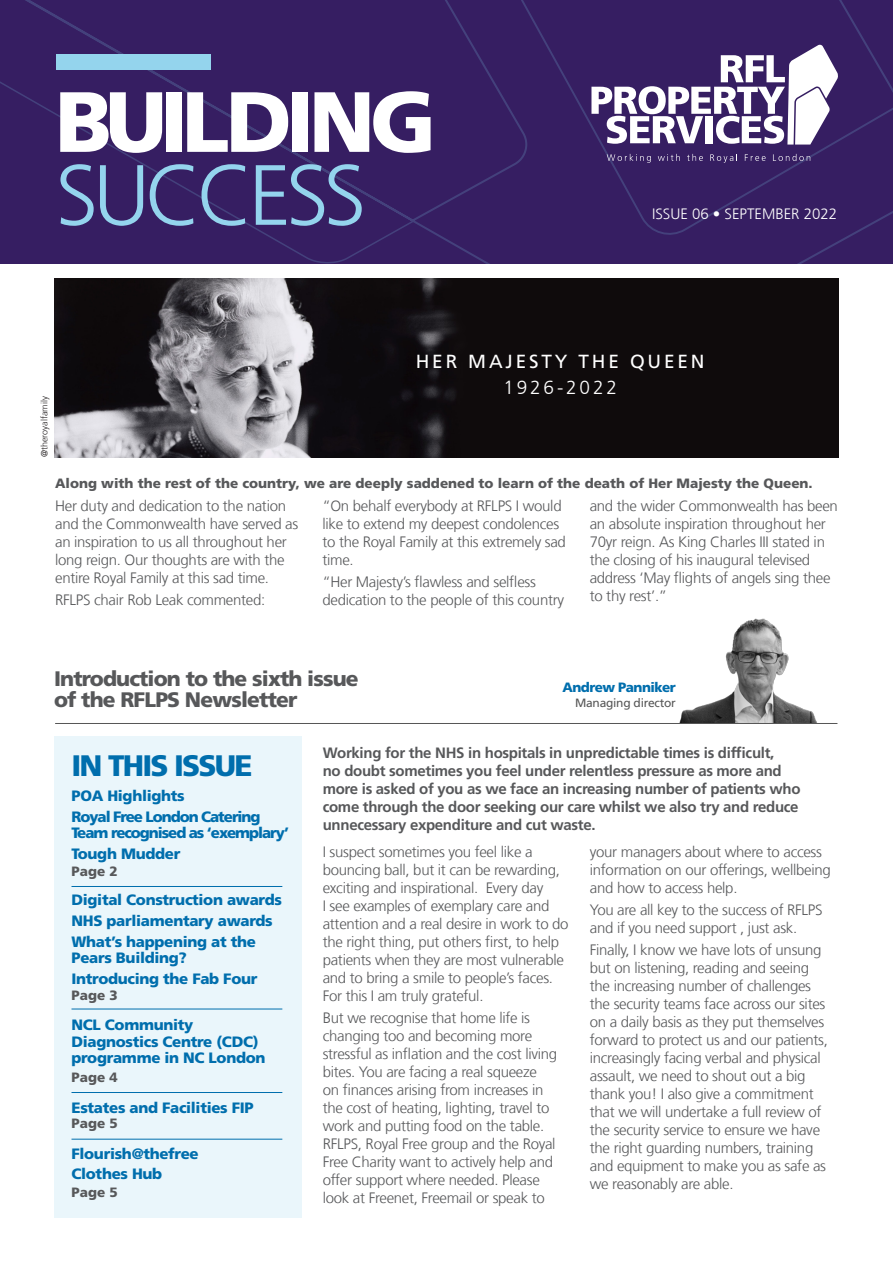
<style>
.page{position:relative;width:893px;height:1263px;background:#fff}
.page>*{position:absolute;margin:0;border:0;box-sizing:border-box;transform-origin:0 0}
.t1{font:900 85.35px "Frutiger LT Com";letter-spacing:-.08em;color:#fff}
.t2{font:300 85.35px "Frutiger LT Com";letter-spacing:-.06em;color:#94d4ed}
.t3{font:900 29.55px "Frutiger LT Com";letter-spacing:-.06em;color:#006ead}
.t4{font:900 21px/21px "Frutiger LT Com";letter-spacing:-.04em;color:#57585a}
.t5{font:19.05px "Frutiger LT Com";letter-spacing:.15em;color:#fff}
.t6{font:300 19.05px "Frutiger LT Com";letter-spacing:.15em;color:#fff}
.t7{font:300 15px/18px "Frutiger LT Com";letter-spacing:-.02em;color:#57585a}
.t8{font:700 15px/18px "Frutiger LT Com";letter-spacing:-.02em;color:#57585a}
.t9{font:900 15px/16.5px "Frutiger LT Com";letter-spacing:-.02em;color:#006ead}
.t10{font:900 15px/16.5px "Frutiger LT Com";letter-spacing:-.07em;color:#006ead}
.t11{font:300 15px "Frutiger LT Com";color:#fff}
.t12{font:900 13.5px "Frutiger LT Com";color:#57585a}
.t13{font:900 13.5px "Frutiger LT Com";letter-spacing:-.04em;color:#006ead}
.t14{font:12px "Frutiger LT Com";letter-spacing:-.02em;color:#575757}
.t15{font:300 9px "Frutiger LT Com";color:#231f20}
</style>
<div class="page">
<div style="left:416px;top:0;width:477px;height:264px;background:#361e62"></div>
<div style="left:0;top:0;width:416px;height:264px;background:#361e62"></div>
<div style="left:504px;top:0;width:389px;height:236px;background:#361e62"></div>
<div style="left:56px;top:54px;width:155px;height:15px;background:#94d4ed"></div>
<svg style="left:773px;top:154px;width:37px;height:7px"></svg>
<svg style="left:745px;top:154px;width:21px;height:7px"></svg>
<svg style="left:710px;top:154px;width:27px;height:9px"></svg>
<svg style="left:687px;top:154px;width:16px;height:7px"></svg>
<svg style="left:658px;top:154px;width:22px;height:7px"></svg>
<svg style="left:607px;top:154px;width:44px;height:9px"></svg>
<svg style="left:591px;top:45px;width:247px;height:100px"></svg>
<div style="left:54px;top:736px;width:247px;height:482px;background:#eaf6fb"></div>
<hr style="left:72px;top:886px;width:210px;height:1px;background:#006ead">
<hr style="left:72px;top:1009px;width:210px;height:1px;background:#006ead">
<hr style="left:72px;top:1092px;width:210px;height:1px;background:#006ead">
<hr style="left:72px;top:1139px;width:210px;height:1px;background:#006ead">
<img style="left:679px;top:618px;width:138px;height:105px">
<hr style="left:55px;top:723px;width:782px;height:1px;background:#575757">
<img style="left:54px;top:279px;width:785px;height:178px">
<p class="t1" style="left:55px;top:70px;width:383px">BUILDING</p>
<p class="t2" style="left:56px;top:146px;width:312px">SUCCESS</p>
<p class="t11" style="left:652px;top:205px;width:187px">ISSUE 06 • SEPTEMBER 2022</p>
<p class="t15" style="left:39px;top:457px;width:63px;rotate:-90deg">@theroyalfamily</p>
<p class="t5" style="left:416px;top:350px;width:290px">HER MAJESTY THE QUEEN</p>
<p class="t6" style="left:503px;top:376px;width:115px">1926-2022</p>
<p class="t12" style="left:55px;top:475px;width:759px">Along with the rest of the country, we are deeply saddened to learn of the death of Her Majesty the Queen.</p>
<p class="t7" style="left:55px;top:497px;width:245px">Her duty and dedication to the nation and the Commonwealth have served as an inspiration to us all throughout her long reign. Our thoughts are with the entire Royal Family at this sad time.</p>
<p class="t7" style="left:55px;top:591px;width:212px">RFLPS chair Rob Leak commented:</p>
<p class="t7" style="left:322px;top:497px;width:245px">“On behalf everybody at RFLPS I would like to extend my deepest condolences to the Royal Family at this extremely sad time.</p>
<p class="t7" style="left:322px;top:573px;width:243px">“Her Majesty’s flawless and selfless dedication to the people of this country</p>
<p class="t7" style="left:590px;top:497px;width:250px">and the wider Commonwealth has been an absolute inspiration throughout her 70yr reign. As King Charles III stated in the closing of his inaugural televised address ‘May flights of angels sing thee to thy rest’.”</p>
<p class="t4" style="left:54px;top:668px;width:306px">Introduction to the sixth issue of the RFLPS Newsletter</p>
<p class="t13" style="left:562px;top:679px;width:115px">Andrew Panniker</p>
<p class="t14" style="left:575px;top:695px;width:102px">Managing director</p>
<p class="t3" style="left:72px;top:748px;width:183px">IN THIS ISSUE</p>
<p class="t9" style="left:72px;top:787px;width:115px">POA Highlights</p>
<p class="t10" style="left:72px;top:808px;width:219px">Royal Free London Catering<br>Team recognised as ‘exemplary’</p>
<p class="t9" style="left:72px;top:845px;width:110px">Tough Mudder</p>
<p class="t9" style="left:72px;top:892px;width:212px">Digital Construction awards</p>
<p class="t9" style="left:72px;top:912px;width:203px">NHS parliamentary awards</p>
<p class="t9" style="left:72px;top:933px;width:186px">What’s happening at the<br>Pears Building?</p>
<p class="t9" style="left:72px;top:970px;width:187px">Introducing the Fab Four</p>
<p class="t9" style="left:72px;top:1016px;width:196px">NCL Community<br>Diagnostics Centre (CDC) programme in NC London</p>
<p class="t9" style="left:72px;top:1099px;width:184px">Estates and Facilities FIP</p>
<p class="t9" style="left:72px;top:1145px;width:129px">Flourish@thefree</p>
<p class="t9" style="left:72px;top:1166px;width:92px">Clothes Hub</p>
<p class="t12" style="left:72px;top:863px;width:48px">Page 2</p>
<p class="t12" style="left:72px;top:987px;width:48px">Page 3</p>
<p class="t12" style="left:72px;top:1069px;width:48px">Page 4</p>
<p class="t12" style="left:72px;top:1115px;width:48px">Page 5</p>
<p class="t12" style="left:72px;top:1184px;width:48px">Page 5</p>
<p class="t8" style="left:323px;top:744px;width:479px">Working for the NHS in hospitals in unpredictable times is difficult,<br>no doubt sometimes you feel under relentless pressure as more and more is asked of you as we face an increasing number of patients who come through the door seeking our care whilst we also try and reduce unnecessary expenditure and cut waste.</p>
<p class="t7" style="left:323px;top:842px;width:247px">I suspect sometimes you feel like a bouncing ball, but it can be rewarding, exciting and inspirational. Every day<br>I see examples of exemplary care and attention and a real desire in work to do the right thing, put others first, to help patients when they are most vulnerable and to bring a smile to people’s faces.<br>For this I am truly grateful.</p>
<p class="t7" style="left:323px;top:1009px;width:236px">But we recognise that home life is changing too and becoming more stressful as inflation and the cost living bites. You are facing a real squeeze<br>on finances arising from increases in the cost of heating, lighting, travel to work and putting food on the table.<br>RFLPS, Royal Free group and the Royal Free Charity want to actively help and offer support where needed. Please look at Freenet, Freemail or speak to</p>
<p class="t7" style="left:590px;top:842px;width:242px">your managers about where to access information on our offerings, wellbeing and how to access help.</p>
<p class="t7" style="left:590px;top:901px;width:234px">You are all key to the success of RFLPS and if you need support , just ask.</p>
<p class="t7" style="left:590px;top:941px;width:240px">Finally, I know we have lots of unsung but on listening, reading and seeing the increasing number of challenges the security teams face across our sites on a daily basis as they put themselves forward to protect us and our patients, increasingly facing verbal and physical assault, we need to shout out a big thank you! I also give a commitment that we will undertake a full review of the security service to ensure we have the right guarding numbers, training and equipment to make you as safe as we reasonably are able.</p>
</div>
